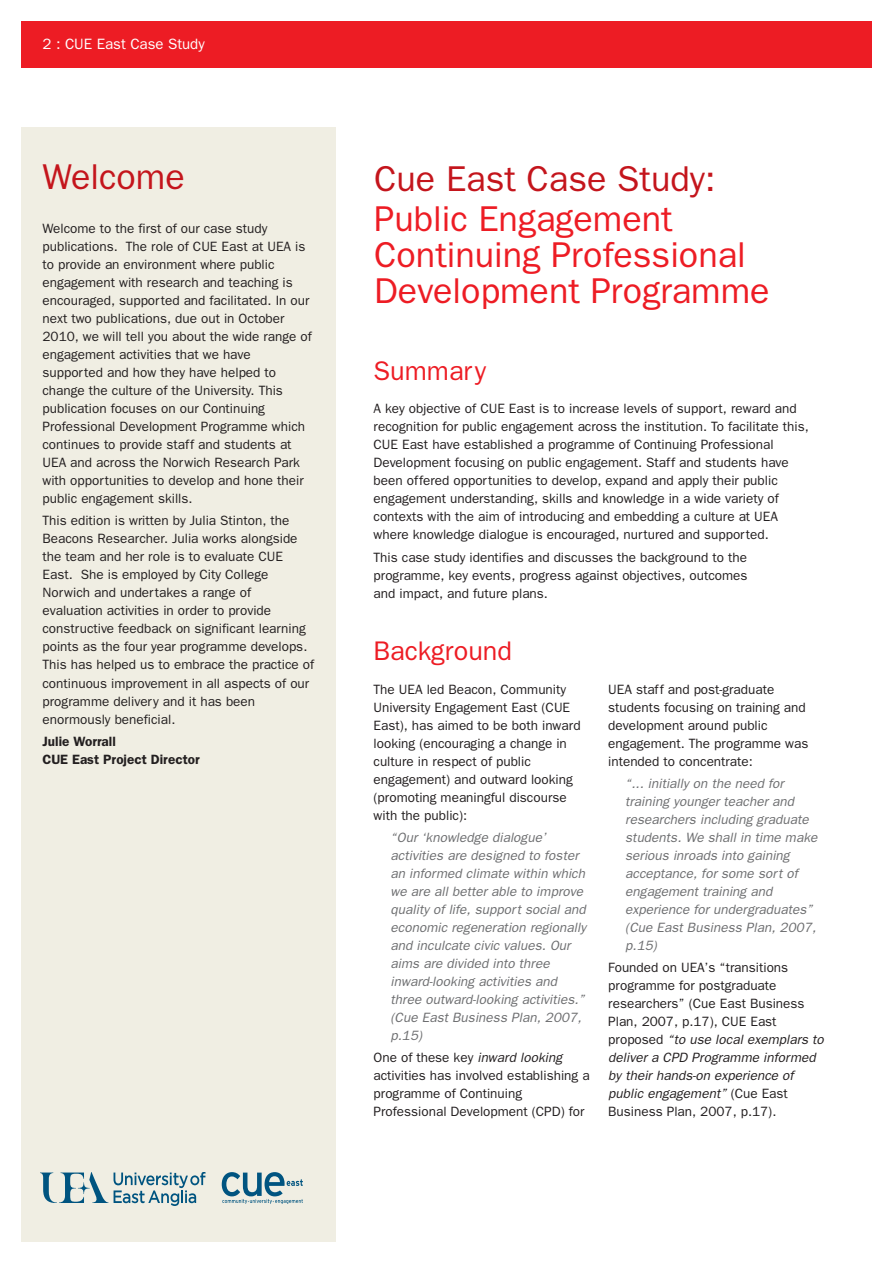
<style>
.page{position:relative;width:893px;height:1263px;background:#fff}
.page>*{position:absolute;margin:0;border:0;box-sizing:border-box;transform-origin:0 0}
.t1{font:36px/36px "Franklin Gothic";color:#ed1c24}
.t2{font:36px "Franklin Gothic";color:#c4151c}
.t3{font:27px "Franklin Gothic";color:#ed1c24}
.t4{font:15px "Franklin Gothic";color:#fff}
.t5{font:13.5px/18px "Franklin Gothic";color:#231f20}
.t6{font:italic 13.5px/18px "Franklin Gothic";letter-spacing:.005em;color:#6d6e70}
.t7{font:600 13.5px/18px "Franklin Gothic";color:#231f20}
.s1{font-style:italic}
</style>
<div class="page">
<div style="left:21px;top:21px;width:851px;height:47px;background:#ed1c24"></div>
<div style="left:21px;top:128px;width:315px;height:1114px;background:#f0eee3"></div>
<svg style="left:114px;top:1172px;width:91px;height:34px"></svg>
<svg style="left:40px;top:1172px;width:68px;height:31px"></svg>
<svg style="left:222px;top:1172px;width:81px;height:32px"></svg>
<p class="t4" style="left:43px;top:38px;width:164px">2 : CUE East Case Study</p>
<h1 class="t2" style="left:43px;top:164px;width:144px">Welcome</h1>
<p class="t5" style="left:43px;top:221px;width:271px">Welcome to the first of our case study publications. The role of CUE East at UEA is to provide an environment where public engagement with research and teaching is encouraged, supported and facilitated. In our next two publications, due out in October 2010, we will tell you about the wide range of engagement activities that we have supported and how they have helped to change the culture of the University. This publication focuses on our Continuing Professional Development Programme which continues to provide staff and students at UEA and across the Norwich Research Park with opportunities to develop and hone their public engagement skills.</p>
<p class="t5" style="left:43px;top:513px;width:273px">This edition is written by Julia Stinton, the Beacons Researcher. Julia works alongside the team and her role is to evaluate CUE East. She is employed by City College Norwich and undertakes a range of evaluation activities in order to provide constructive feedback on significant learning points as the four year programme develops.<br>This has helped us to embrace the practice of continuous improvement in all aspects of our programme delivery and it has been enormously beneficial.</p>
<p class="t7" style="left:43px;top:733px;width:159px">Julie Worrall<br>CUE East Project Director</p>
<h1 class="t2" style="left:374px;top:167px;width:343px">Cue East Case Study:</h1>
<h1 class="t1" style="left:374px;top:204px;width:397px">Public Engagement<br>Continuing Professional<br>Development Programme</h1>
<h2 class="t3" style="left:374px;top:361px;width:114px">Summary</h2>
<p class="t5" style="left:374px;top:401px;width:437px">A key objective of CUE East is to increase levels of support, reward and recognition for public engagement across the institution. To facilitate this, CUE East have established a programme of Continuing Professional Development focusing on public engagement. Staff and students have been offered opportunities to develop, expand and apply their public engagement understanding, skills and knowledge in a wide variety of contexts with the aim of introducing and embedding a culture at UEA where knowledge dialogue is encouraged, nurtured and supported.</p>
<p class="t5" style="left:374px;top:549px;width:375px;text-align:justify">This case study identifies and discusses the background to the programme, key events, progress against objectives, outcomes and impact, and future plans.</p>
<h2 class="t3" style="left:374px;top:642px;width:140px">Background</h2>
<p class="t5" style="left:374px;top:681px;width:209px">The UEA led Beacon, Community<br>University Engagement East (CUE<br>East), has aimed to be both inward looking (encouraging a change in culture in respect of public engagement) and outward looking (promoting meaningful discourse with the public):</p>
<p class="t6" style="left:391px;top:829px;width:199px">“Our ‘knowledge dialogue’ activities are designed to foster an informed climate within which we are all better able to improve quality of life, support social and economic regeneration regionally and inculcate civic values. Our aims are divided into three inward-looking activities and three outward-looking activities.” (Cue East Business Plan, 2007, p.15)</p>
<p class="t5" style="left:374px;top:1049px;width:218px">One of these key <span class="s1">inward looking </span>activities has involved establishing a programme of Continuing Professional Development (CPD) for</p>
<p class="t5" style="left:608px;top:681px;width:202px">UEA staff and post-graduate students focusing on training and development around public engagement. The programme was intended to concentrate:</p>
<p class="t6" style="left:625px;top:775px;width:196px">“... initially on the need for training younger teacher and researchers including graduate students. We shall in time make serious inroads into gaining acceptance, for some sort of engagement training and experience for undergraduates” (Cue East Business Plan, 2007, p.15)</p>
<p class="t5" style="left:608px;top:959px;width:219px">Founded on UEA’s “transitions programme for postgraduate researchers” (Cue East Business<br>Plan, 2007, p.17), CUE East<br>p r o p o s e d <span class="s1">“to use local exemplars to deliver a CPD Programme informed by their hands-on experience of public engagement”</span> ( C u e E a s t<br>Business Plan, 2007, p.17).</p>
</div>
